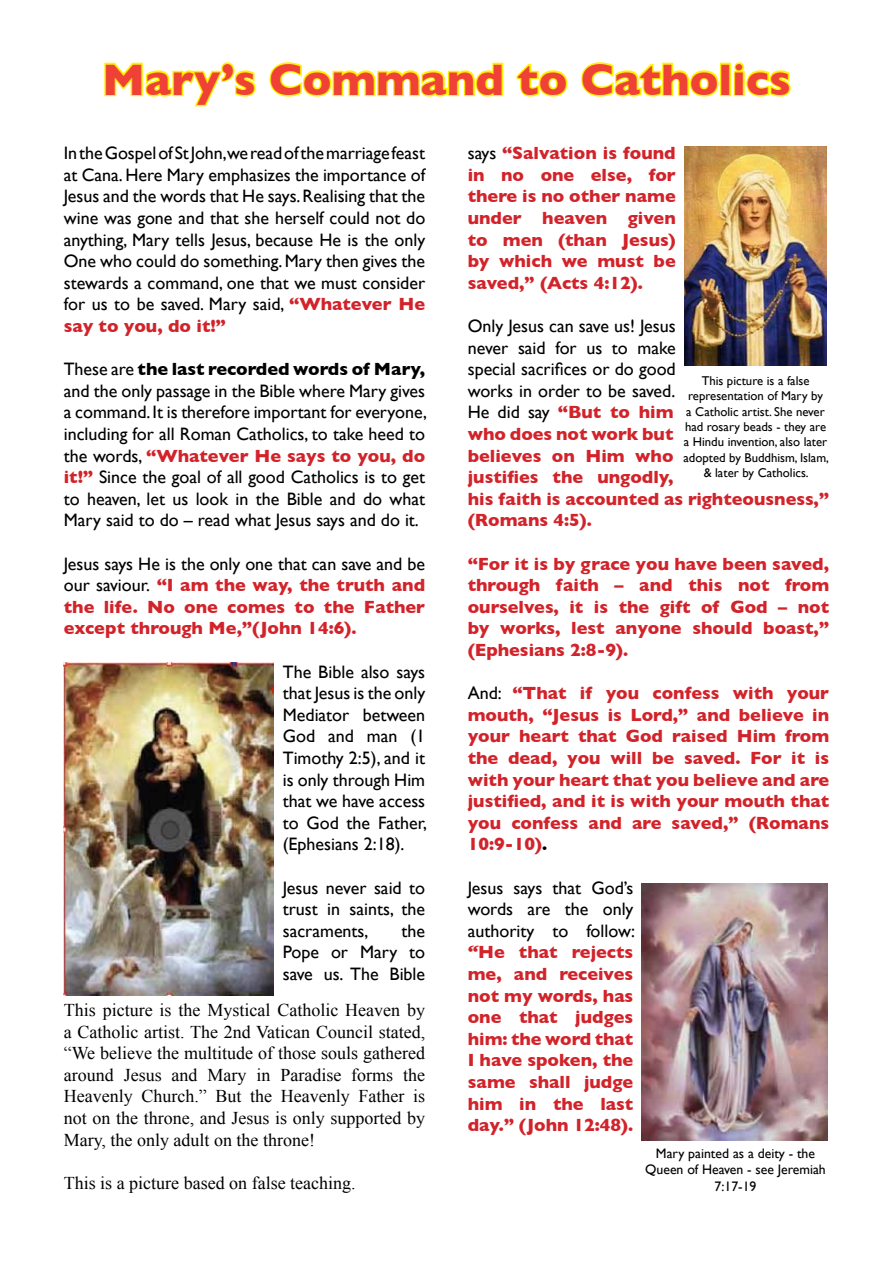
<style>
.page{position:relative;width:893px;height:1263px;background:#fff}
.page>*{position:absolute;margin:0;border:0;box-sizing:border-box;transform-origin:0 0}
.t1{font:700 45px "Gill Sans";color:#ef4135}
.t2{font:700 18px/21.6px "Gill Sans";color:#d2232a;text-align:justify}
.t3{font:18px/21.6px "Gill Sans";color:#000;text-align:justify}
.t4{font:18px/21.6px "Times New Roman";color:#000;text-align:justify}
.t5{font:13.8px/16.5px "Gill Sans";color:#000;text-align:center}
.t6{font:12.75px/15.3px "Gill Sans";color:#000;text-align:center}
.s1{font-weight:700;color:#d2232a}
.s2{font-weight:700}
.s3{font-weight:400;color:#000}
.s4{color:#000}
.s5{font-style:italic}
</style>
<div class="page">
<svg style="left:104px;top:62px;width:152px;height:45px"></svg>
<svg style="left:269px;top:62px;width:235px;height:35px"></svg>
<svg style="left:516px;top:64px;width:52px;height:33px"></svg>
<svg style="left:581px;top:62px;width:140px;height:35px"></svg>
<div style="left:720px;top:63px;width:11px;height:33px;border:3px solid #fff200"></div>
<svg style="left:733px;top:62px;width:58px;height:35px"></svg>
<img style="left:642px;top:883px;width:185px;height:257px">
<img style="left:684px;top:147px;width:143px;height:219px">
<img style="left:64px;top:663px;width:210px;height:332px">
<h1 class="t1" style="left:102px;top:44px;width:690px">Mary’s Command to Catholics</h1>
<p class="t3" style="left:64px;top:142px;width:363px">In the Gospel of St John,we read of the marriage feast at Cana. Here Mary emphasizes the importance of Jesus and the words that He says. Realising that the wine was gone and that she herself could not do anything, Mary tells Jesus, because He is the only One who could do something. Mary then gives the stewards a command, one that we must consider for us to be saved. Mary said, <span class="s1">“Whatever He say to you, do it!”</span></p>
<p class="t3" style="left:64px;top:358px;width:365px">These are <span class="s2">the last recorded words of Mary, </span>and the only passage in the Bible where Mary gives a command. It is therefore important for everyone, including for all Roman Catholics, to take heed to the words, <span class="s1">“Whatever He says to you, do it!”</span> Since the goal of all good Catholics is to get to heaven, let us look in the Bible and do what Mary said to do – read what Jesus says and do it.</p>
<p class="t2" style="left:64px;top:552px;width:363px"><span class="s3">Jesus says He is the only one that can save and be our saviour.</span> “I am the way, the truth and the life. No one comes to the Father except through Me,”(John 14:6).</p>
<p class="t3" style="left:283px;top:660px;width:146px">The Bible also says that Jesus is the only Mediator between God and man (1<br>Timothy 2:5), and it is only through Him that we have access to God the Father, (Ephesians 2:18).</p>
<p class="t3" style="left:283px;top:876px;width:144px">Jesus never said to trust in saints, the sacraments,</p>
<p class="t3" style="left:283px;top:920px;width:144px;text-indent:119px">the Pope or Mary to save us. The Bible</p>
<p class="t4" style="left:64px;top:999px;width:363px">This picture is the Mystical Catholic Heaven by a Catholic artist. The 2nd Vatican Council stated, “We believe the multitude of those souls gathered around Jesus and Mary in Paradise forms the Heavenly Church.” But the Heavenly Father is not on the throne, and Jesus is only supported by Mary, the only adult on the throne!</p>
<p class="t4" style="left:64px;top:1172px;width:293px">This is a picture based on false teaching.</p>
<p class="t2" style="left:468px;top:142px;width:210px"><span class="s3">says</span> “Salvation is found in no one else, for there is no other name under heaven given to men (than Jesus) by which we must be saved,” (Acts 4:12).</p>
<p class="t2" style="left:468px;top:315px;width:363px;text-align:left"><span class="s3">Only Jesus can save us! Jesus<br>never said for us to make<br>special sacrifices or do good<br>works in order to be saved.<br>He did say</span> “But to him<br>who does not work but<br>believes on Him who<br>justifies the ungodly,<br>his faith is accounted as righteousness,” (Romans 4:5).</p>
<p class="t2" style="left:468px;top:552px;width:363px">“For it is by grace you have been saved, through faith – and this not from ourselves, it is the gift of God – not by works, lest anyone should boast,” (Ephesians 2:8-9).</p>
<p class="t2" style="left:468px;top:682px;width:363px"><span class="s3">And:</span> “That if you confess with your mouth, “Jesus is Lord,” and believe in your heart that God raised Him from the dead, you will be saved. For it is with your heart that you believe and are justified, and it is with your mouth that you confess and are saved,” (Romans 10:9-10)<span class="s4">.</span></p>
<p class="t2" style="left:468px;top:876px;width:169px"><span class="s3">Jesus says that God’s words are the only authority to follow: </span><span class="s5">“</span>He that rejects me, and receives not my words, has one that judges him: the word that I have spoken, the same shall judge him in the last day.” (John 12:48).</p>
<p class="t6" style="left:683px;top:373px;width:147px">This picture is a false representation of Mary by<br>a Catholic artist. She never had rosary beads - they are a Hindu invention, also later adopted by Buddhism, Islam, &amp; later by Catholics.</p>
<p class="t5" style="left:645px;top:1144px;width:182px">Mary painted as a deity - the<br>Queen of Heaven - see Jeremiah<br>7:17-19</p>
</div>
